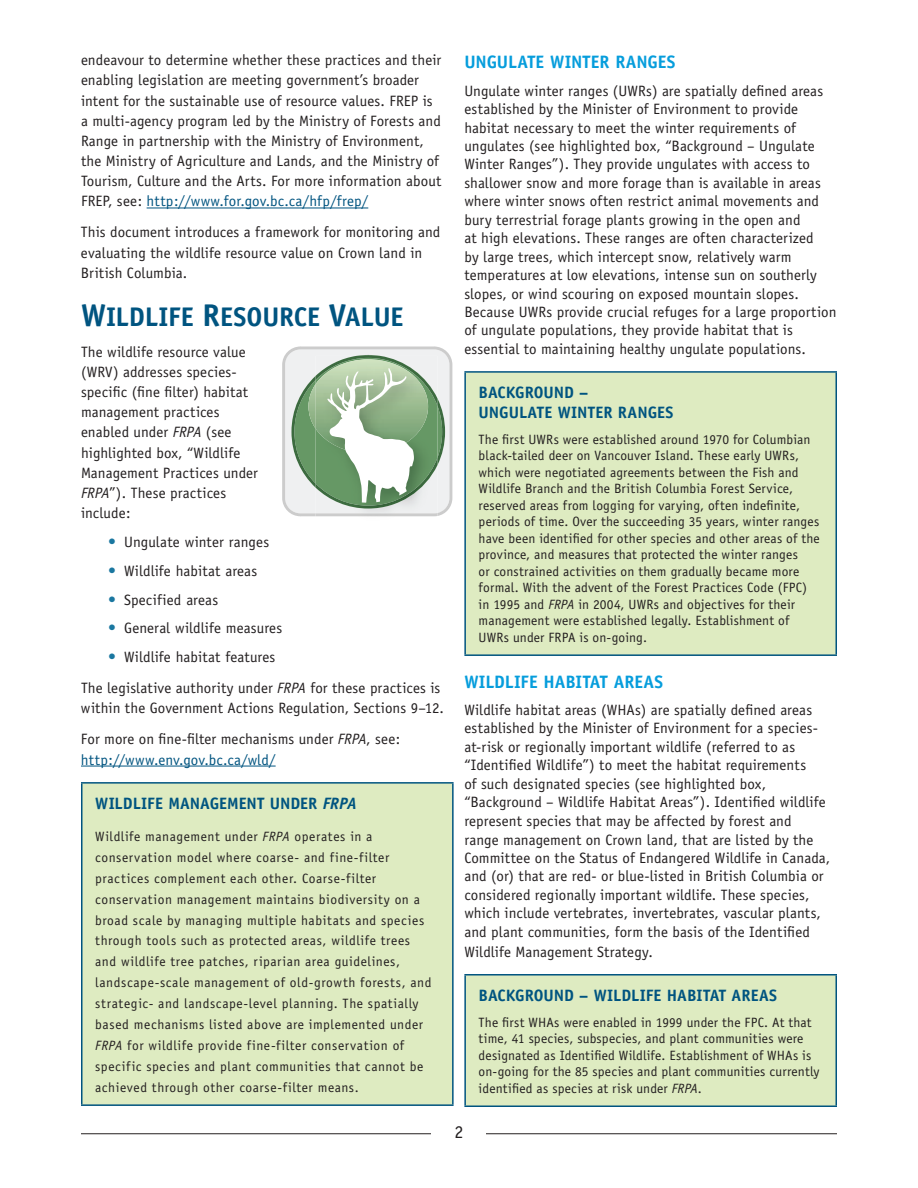
<style>
.page{position:relative;width:918px;height:1188px;background:#fff}
.page>*{position:absolute;margin:0;border:0;box-sizing:border-box;transform-origin:0 0}
.Heading_2{font:700 27px "Officina Sans";color:#005480}
.Heading_3{font:700 18px "Officina Sans";letter-spacing:-.005em;color:#069ddc}
.t1{font:18px "Officina Sans";color:#231f20}
.Heading_4{font:700 16.5px/19.8px "Officina Sans";color:#005480}
.Body_text{font:15px/18.5px "Officina Sans";letter-spacing:.005em;color:#231f20}
.bullets_2{font:15px "Officina Sans";letter-spacing:.005em;color:#231f20}
.Box_Text{font:13.5px/16.5px "Officina Sans";letter-spacing:.025em;color:#231f20}
.s1{color:#005480}
.s2{font-size:31.5px}
.s3{font-style:italic}
.s4{font-weight:700;font-size:15.75px;color:#1a77a0}
</style>
<div class="page">
<hr style="left:81px;top:1133px;width:756px;height:1px;background:#231f20">
<div style="left:432px;top:1123px;width:54px;height:18px;background:#fff"></div>
<hr style="left:147px;top:208px;width:221px;height:1px;background:#005480">
<hr style="left:81px;top:766px;width:195px;height:1px;background:#005480">
<div style="left:82px;top:783px;width:371px;height:322px;background:#deebc1"></div>
<hr style="left:81px;top:782px;width:373px;height:2px;background:#005480">
<hr style="left:81px;top:784px;width:1px;height:320px;background:#005480">
<hr style="left:452px;top:784px;width:2px;height:320px;background:#005480">
<hr style="left:81px;top:1104px;width:373px;height:2px;background:#005480">
<div style="left:465px;top:372px;width:371px;height:283px;background:#deebc1"></div>
<hr style="left:464px;top:371px;width:373px;height:2px;background:#005480">
<hr style="left:464px;top:373px;width:2px;height:281px;background:#005480">
<hr style="left:836px;top:373px;width:1px;height:281px;background:#005480">
<hr style="left:464px;top:654px;width:373px;height:2px;background:#005480">
<div style="left:465px;top:975px;width:371px;height:131px;background:#deebc1"></div>
<hr style="left:464px;top:974px;width:373px;height:2px;background:#005480">
<hr style="left:464px;top:976px;width:2px;height:130px;background:#005480">
<hr style="left:836px;top:976px;width:1px;height:130px;background:#005480">
<hr style="left:464px;top:1106px;width:373px;height:1px;background:#005480">
<svg style="left:282px;top:346px;width:170px;height:170px"></svg>
<p class="Body_text" style="left:81px;top:50px;width:362px;line-height:20.2px">endeavour to determine whether these practices and their enabling legislation are meeting government’s broader intent for the sustainable use of resource values. FREP is a multi-agency program led by the Ministry of Forests and Range in partnership with the Ministry of Environment, the Ministry of Agriculture and Lands, and the Ministry of Tourism, Culture and the Arts. For more information about FREP, see: <span class="s1">http://www.for.gov.bc.ca/hfp/frep/</span></p>
<p class="Body_text" style="left:81px;top:222px;width:361px;line-height:20.1px">This document introduces a framework for monitoring and evaluating the wildlife resource value on Crown land in<br>British Columbia.</p>
<p class="Heading_2" style="left:81px;top:300px;width:77px"><span class="s2">W</span>ILDLIFE</p>
<p class="Heading_2" style="left:203px;top:300px;width:33px"><span class="s2">R</span>ESOURCE</p>
<p class="Heading_2" style="left:329px;top:300px;width:32px"><span class="s2">V</span>ALUE</p>
<p class="Body_text" style="left:81px;top:342px;width:179px;line-height:20.2px">The wildlife resource value (WRV) addresses species&shy;specific (fine filter) habitat management practices enabled under <span class="s3">FRPA</span> (see highlighted box, “Wildlife<br>Management Practices under<br><span class="s3">FRPA</span>”). These practices include:</p>
<p class="bullets_2" style="left:108px;top:533px;width:163px"><span class="s4">•</span> Ungulate winter ranges</p>
<p class="bullets_2" style="left:108px;top:562px;width:151px"><span class="s4">•</span> Wildlife habitat areas</p>
<p class="bullets_2" style="left:108px;top:591px;width:112px"><span class="s4">•</span> Specified areas</p>
<p class="bullets_2" style="left:108px;top:620px;width:176px"><span class="s4">•</span> General wildlife measures</p>
<p class="bullets_2" style="left:108px;top:648px;width:169px"><span class="s4">•</span> Wildlife habitat features</p>
<p class="Body_text" style="left:81px;top:678px;width:365px;line-height:20.2px">The legislative authority under <span class="s3">FRPA</span> for these practices is within the Government Actions Regulation, Sections 9–12.</p>
<p class="Body_text" style="left:81px;top:729px;width:321px;line-height:20.2px">For more on fine-filter mechanisms under <span class="s3">FRPA</span>, see: <span class="s1">http://www.env.gov.bc.ca/wld/</span></p>
<p class="Heading_4" style="left:95px;top:794px;width:46px">WILDLIFE</p>
<p class="Heading_4" style="left:168px;top:794px;width:190px">MANAGEMENT UNDER <span class="s3">FRPA</span></p>
<p class="Box_Text" style="left:95px;top:826px;width:338px;line-height:20.9px">Wildlife management under <span class="s3">FRPA</span> operates in a conservation model where coarse- and fine-filter practices complement each other. Coarse-filter conservation management maintains biodiversity on a broad scale by managing multiple habitats and species through tools such as protected areas, wildlife trees and wildlife tree patches, riparian area guidelines, landscape-scale management of old-growth forests, and strategic- and landscape-level planning. The spatially based mechanisms listed above are implemented under <span class="s3">FRPA</span> for wildlife provide fine-filter conservation of specific species and plant communities that cannot be achieved through other coarse-filter means.</p>
<p class="Heading_3" style="left:464px;top:51px;width:43px">UNGULATE</p>
<p class="Heading_3" style="left:550px;top:51px;width:43px">WINTER</p>
<p class="Heading_3" style="left:615px;top:51px;width:52px">RANGES</p>
<p class="Body_text" style="left:464px;top:81px;width:374px">Ungulate winter ranges (UWRs) are spatially defined areas established by the Minister of Environment to provide habitat necessary to meet the winter requirements of ungulates (see highlighted box, “Background – Ungulate Winter Ranges”). They provide ungulates with access to shallower snow and more forage than is available in areas where winter snows often restrict animal movements and bury terrestrial forage plants growing in the open and<br>at high elevations. These ranges are often characterized<br>by large trees, which intercept snow, relatively warm temperatures at low elevations, intense sun on southerly slopes, or wind scouring on exposed mountain slopes.<br>Because UWRs provide crucial refuges for a large proportion of ungulate populations, they provide habitat that is essential to maintaining healthy ungulate populations.</p>
<p class="Heading_4" style="left:479px;top:383px;width:111px">BACKGROUND –<br>UNGULATE</p>
<p class="Heading_4" style="left:558px;top:402px;width:40px">WINTER</p>
<p class="Heading_4" style="left:618px;top:402px;width:48px">RANGES</p>
<p class="Box_Text" style="left:479px;top:431px;width:343px">The first UWRs were established around 1970 for Columbian black-tailed deer on Vancouver Island. These early UWRs, which were negotiated agreements between the Fish and Wildlife Branch and the British Columbia Forest Service, reserved areas from logging for varying, often indefinite, periods of time. Over the succeeding 35 years, winter ranges have been identified for other species and other areas of the province, and measures that protected the winter ranges<br>or constrained activities on them gradually became more formal. With the advent of the Forest Practices Code (FPC) in 1995 and <span class="s3">FRPA</span> in 2004, UWRs and objectives for their management were established legally. Establishment of UWRs under FRPA is on-going.</p>
<p class="Heading_3" style="left:464px;top:670px;width:50px">WILDLIFE</p>
<p class="Heading_3" style="left:544px;top:670px;width:22px">HABITAT</p>
<p class="Heading_3" style="left:614px;top:670px;width:21px">AREAS</p>
<p class="Body_text" style="left:464px;top:701px;width:367px">Wildlife habitat areas (WHAs) are spatially defined areas established by the Minister of Environment for a species&shy;at-risk or regionally important wildlife (referred to as “Identified Wildlife”) to meet the habitat requirements<br>of such designated species (see highlighted box, “Background – Wildlife Habitat Areas”). Identified wildlife represent species that may be affected by forest and<br>range management on Crown land, that are listed by the Committee on the Status of Endangered Wildlife in Canada, and (or) that are red- or blue-listed in British Columbia or considered regionally important wildlife. These species, which include vertebrates, invertebrates, vascular plants, and plant communities, form the basis of the Identified</p>
<p class="Body_text" style="left:464px;top:942px;width:190px">Wildlife Management Strategy.</p>
<p class="Heading_4" style="left:479px;top:986px;width:161px">BACKGROU ND – WILDLIFE</p>
<p class="Heading_4" style="left:667px;top:986px;width:20px">HABITAT</p>
<p class="Heading_4" style="left:732px;top:986px;width:20px">AREAS</p>
<p class="Box_Text" style="left:479px;top:1014px;width:343px">The first WHAs were enabled in 1999 under the FPC. At that time, 41 species, subspecies, and plant communities were designated as Identified Wildlife. Establishment of WHAs is on-going for the 85 species and plant communities currently identified as species at risk under <span class="s3">FRPA</span>.</p>
<p class="t1" style="left:454px;top:1121px;width:10px">2</p>
</div>
